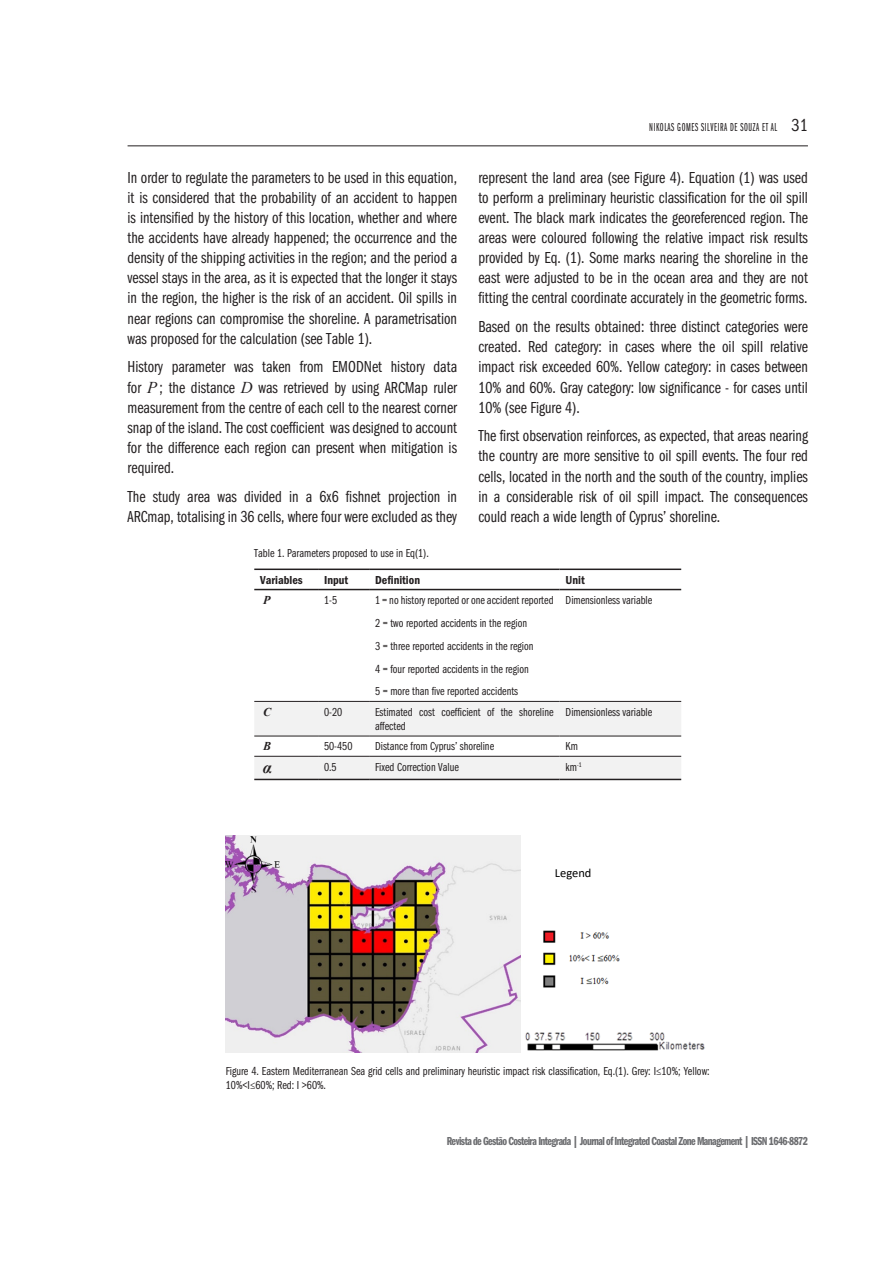
<style>
.page{position:relative;width:893px;height:1263px;background:#fff}
.page>*{position:absolute;margin:0;border:0;box-sizing:border-box;transform-origin:0 0}
.Corpo{font:16.5px/20.1px "ITC Franklin Gothic Std Bk Cp";color:#231f20;text-align:justify}
.Corpo-2{font:italic 700 16.5px "Times New Roman";color:#231f20}
.t1{font:12.45px "Calibri";color:#000}
.Corpo-3{font:12px/14.4px "ITC Franklin Gothic Std Bk Cp";color:#231f20}
.Legenda{font:12px/14.4px "ITC Franklin Gothic Std Bk Cp";color:#231f20}
.t2{font:12px "ITC Franklin Gothic Std Dm Cp";letter-spacing:-.05em;color:#6c6d70}
.t3{font:12px "ITC Franklin Gothic Std Bk X Cp";letter-spacing:.05em;color:#231f20;scale:.9 1}
.Corpo-4{font:12px "ITC Franklin Gothic Std Dm Cd";color:#231f20}
.Corpo-5{font:italic 700 12px "Times New Roman";color:#231f20}
.s1{font-family:"Times New Roman";font-style:italic}
.s2{font-family:"ITC Franklin Gothic Std";font-stretch:condensed;font-size:18px}
</style>
<div class="page">
<hr style="left:128px;top:145px;width:680px;height:1px;background:#231f20">
<img style="left:226px;top:835px;width:295px;height:217px">
<img style="left:543px;top:930px;width:77px;height:58px">
<img style="left:525px;top:1032px;width:180px;height:19px">
<img style="left:226px;top:835px;width:54px;height:58px">
<svg style="left:254px;top:702px;width:427px;height:77px"></svg>
<hr style="left:254px;top:701px;width:64px;height:1px;background:#231f20">
<hr style="left:318px;top:701px;width:51px;height:1px;background:#231f20">
<hr style="left:369px;top:701px;width:191px;height:1px;background:#231f20">
<hr style="left:560px;top:701px;width:121px;height:1px;background:#231f20">
<hr style="left:254px;top:736px;width:64px;height:1px;background:#231f20">
<hr style="left:318px;top:736px;width:51px;height:1px;background:#231f20">
<hr style="left:369px;top:736px;width:191px;height:1px;background:#231f20">
<hr style="left:560px;top:736px;width:121px;height:1px;background:#231f20">
<hr style="left:254px;top:756px;width:64px;height:1px;background:#231f20">
<hr style="left:318px;top:756px;width:51px;height:1px;background:#231f20">
<hr style="left:369px;top:756px;width:191px;height:1px;background:#231f20">
<hr style="left:560px;top:756px;width:121px;height:1px;background:#231f20">
<hr style="left:254px;top:568px;width:64px;height:2px;background:#231f20">
<hr style="left:318px;top:568px;width:51px;height:2px;background:#231f20">
<hr style="left:369px;top:568px;width:191px;height:2px;background:#231f20">
<hr style="left:560px;top:568px;width:121px;height:2px;background:#231f20">
<hr style="left:254px;top:589px;width:64px;height:1px;background:#231f20">
<hr style="left:318px;top:589px;width:51px;height:1px;background:#231f20">
<hr style="left:369px;top:589px;width:191px;height:1px;background:#231f20">
<hr style="left:560px;top:589px;width:121px;height:1px;background:#231f20">
<hr style="left:254px;top:779px;width:64px;height:1px;background:#231f20">
<hr style="left:318px;top:779px;width:51px;height:1px;background:#231f20">
<hr style="left:369px;top:779px;width:191px;height:1px;background:#231f20">
<hr style="left:560px;top:779px;width:121px;height:1px;background:#231f20">
<p class="Corpo" style="left:128px;top:167px;width:331px">In order to regulate the parameters to be used in this equation, it is considered that the probability of an accident to happen is intensified by the history of this location, whether and where the accidents have already happened; the occurrence and the density of the shipping activities in the region; and the period a vessel stays in the area, as it is expected that the longer it stays in the region, the higher is the risk of an accident. Oil spills in near regions can compromise the shoreline. A parametrisation was proposed for the calculation (see Table 1).</p>
<p class="Corpo" style="left:128px;top:357px;width:331px">History parameter was taken from EMODNet history data for <span class="s1">P</span>; the distance <span class="s1">D</span> was retrieved by using ARCMap ruler measurement from the centre of each cell to the nearest corner snap of the island. The cost coefficient was designed to account for the difference each region can present when mitigation is required.</p>
<p class="Corpo" style="left:128px;top:486px;width:331px">The study area was divided in a 6x6 fishnet projection in<br>ARCmap, totalising in 36 cells, where four were excluded as they</p>
<p class="Legenda" style="left:254px;top:546px;width:176px">Table 1. Parameters proposed to use in Eq(1).</p>
<p class="t3" style="left:649px;top:121px;width:42px">NIKOLAS GOMES</p>
<p class="t3" style="left:701px;top:121px;width:9px">SILVEIRA</p>
<p class="t3" style="left:730px;top:121px;width:88px">DE SOUZA ET AL <span class="s2">31</span></p>
<p class="Corpo" style="left:478px;top:167px;width:331px">represent the land area (see Figure 4). Equation (1) was used to perform a preliminary heuristic classification for the oil spill event. The black mark indicates the georeferenced region. The areas were coloured following the relative impact risk results provided by Eq. (1). Some marks nearing the shoreline in the east were adjusted to be in the ocean area and they are not fitting the central coordinate accurately in the geometric forms.</p>
<p class="Corpo" style="left:478px;top:317px;width:331px">Based on the results obtained: three distinct categories were created. Red category: in cases where the oil spill relative impact risk exceeded 60%. Yellow category: in cases between 10% and 60%. Gray category: low significance - for cases until 10% (see Figure 4).</p>
<p class="Corpo" style="left:478px;top:426px;width:331px">The first observation reinforces, as expected, that areas nearing the country are more sensitive to oil spill events. The four red cells, located in the north and the south of the country, implies in a considerable risk of oil spill impact. The consequences could reach a wide length of Cyprus’ shoreline.</p>
<p class="Corpo-4" style="left:260px;top:573px;width:44px">Variables</p>
<p class="Corpo-4" style="left:324px;top:573px;width:26px">Input</p>
<p class="Corpo-4" style="left:375px;top:573px;width:46px">Definition</p>
<p class="Corpo-4" style="left:566px;top:573px;width:21px">Unit</p>
<p class="Corpo-5" style="left:263px;top:591px;width:9px">P</p>
<p class="Corpo-3" style="left:324px;top:593px;width:15px">1-5</p>
<p class="Corpo-3" style="left:375px;top:593px;width:180px">1 = no history reported or one accident reported</p>
<p class="Corpo-3" style="left:375px;top:616px;width:153px">2 = two reported accidents in the region</p>
<p class="Corpo-3" style="left:375px;top:639px;width:160px">3 = three reported accidents in the region</p>
<p class="Corpo-3" style="left:375px;top:661px;width:155px">4 = four reported accidents in the region</p>
<p class="Corpo-3" style="left:375px;top:684px;width:145px">5 = more than five reported accidents</p>
<p class="Corpo-3" style="left:566px;top:593px;width:88px">Dimensionless variable</p>
<p class="Corpo-5" style="left:263px;top:703px;width:10px">C</p>
<p class="Corpo-3" style="left:324px;top:705px;width:20px">0-20</p>
<p class="Corpo-3" style="left:375px;top:705px;width:180px">Estimated cost coefficient of the shoreline affected</p>
<p class="Corpo-3" style="left:566px;top:705px;width:88px">Dimensionless variable</p>
<p class="Corpo-5" style="left:263px;top:738px;width:10px">B</p>
<p class="Corpo-3" style="left:324px;top:739px;width:30px">50-450</p>
<p class="Corpo-3" style="left:375px;top:739px;width:121px">Distance from Cyprus’ shoreline</p>
<p class="Corpo-3" style="left:566px;top:739px;width:14px">Km</p>
<p class="Corpo-2" style="left:263px;top:756px;width:11px">α</p>
<p class="Corpo-3" style="left:324px;top:759px;width:14px">0.5</p>
<p class="Corpo-3" style="left:375px;top:759px;width:85px">Fixed Correction Value</p>
<p class="Corpo-3" style="left:566px;top:759px;width:18px">km<sup>-1</sup></p>
<p class="t1" style="left:555px;top:864px;width:38px">Legend</p>
<p class="Legenda" style="left:226px;top:1063px;width:485px">Figure 4. Eastern Mediterranean Sea grid cells and preliminary heuristic impact risk classification, Eq.(1). Grey: I≤10%; Yellow:<br>10%&lt;I≤60%; Red: I &gt;60%.</p>
<p class="t2" style="left:447px;top:1134px;width:363px">Revista de Gestão Costeira Integrada | Journal of Integrated Coastal Zone Management | ISSN 1646-8872</p>
</div>
